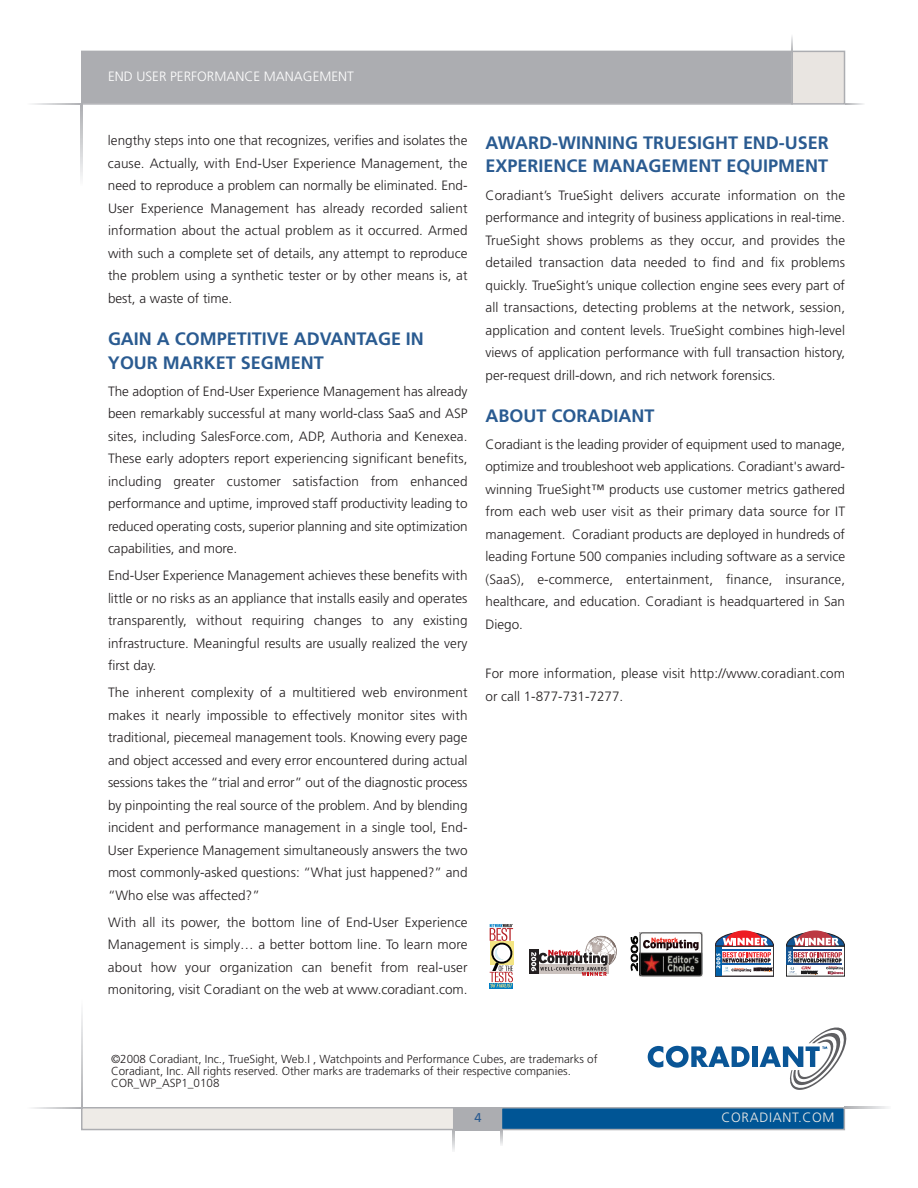
<style>
.page{position:relative;width:918px;height:1188px;background:#fff}
.page>*{position:absolute;margin:0;border:0;box-sizing:border-box;transform-origin:0 0}
.t1{font:700 18px/24px "Frutiger";color:#2a5b91}
.t2{font:300 13.5px/22.5px "Frutiger";color:#231f20;text-align:justify}
.t3{font:300 13.5px "Frutiger";color:#fff}
.t4{font:300 13.5px "Frutiger";letter-spacing:.05em;color:#eeebe7}
.t5{font:12.75px "Frutiger";color:#2a5b91}
.t6{font:300 11.7px/12px "Frutiger";color:#231f20}
</style>
<div class="page">
<div style="left:82px;top:52px;width:709px;height:51px;background:#acadb1"></div>
<div style="left:81px;top:51px;width:712px;height:54px;border:2px solid #acadb1"></div>
<div style="left:793px;top:52px;width:51px;height:51px;background:#e9e5e1"></div>
<div style="left:791px;top:51px;width:54px;height:54px;border:2px solid #acadb1"></div>
<div style="left:502px;top:1108px;width:342px;height:21px;background:#005595"></div>
<div style="left:501px;top:1107px;width:344px;height:23px;border:2px solid #acadb1"></div>
<div style="left:82px;top:1108px;width:371px;height:21px;background:#eeebe7"></div>
<div style="left:81px;top:1107px;width:373px;height:23px;border:2px solid #acadb1"></div>
<div style="left:453px;top:1107px;width:49px;height:23px;background:#acadb1"></div>
<svg style="left:791px;top:36px;width:2px;height:14px"></svg>
<svg style="left:453px;top:1130px;width:1px;height:21px"></svg>
<svg style="left:501px;top:1130px;width:1px;height:15px"></svg>
<svg style="left:81px;top:1011px;width:1px;height:96px"></svg>
<svg style="left:845px;top:1107px;width:43px;height:2px"></svg>
<svg style="left:33px;top:1107px;width:48px;height:1px"></svg>
<svg style="left:81px;top:105px;width:1px;height:73px"></svg>
<svg style="left:845px;top:103px;width:19px;height:2px"></svg>
<svg style="left:32px;top:103px;width:49px;height:2px"></svg>
<div style="left:490px;top:983px;width:23px;height:6px;background:#007ec5"></div>
<svg style="left:490px;top:924px;width:23px;height:64px"></svg>
<div style="left:529px;top:949px;width:9px;height:25px;background:#231f20"></div>
<svg style="left:531px;top:936px;width:86px;height:40px"></svg>
<img style="left:639px;top:932px;width:64px;height:45px">
<div style="left:640px;top:932px;width:62px;height:44px;border:1px solid #565656;border-radius:2px"></div>
<svg style="left:631px;top:932px;width:68px;height:40px"></svg>
<svg style="left:783px;top:929px;width:65px;height:50px"></svg>
<svg style="left:786px;top:930px;width:59px;height:45px"></svg>
<svg style="left:721px;top:948px;width:50px;height:26px"></svg>
<hr style="left:723px;top:950px;width:48px;height:1px;background:#0d5dac">
<svg style="left:715px;top:930px;width:59px;height:16px"></svg>
<div style="left:715px;top:946px;width:6px;height:30px;background:#0161aa"></div>
<svg style="left:717px;top:952px;width:55px;height:21px"></svg>
<div style="left:715px;top:946px;width:59px;height:30px;border:1px solid #363539"></div>
<svg style="left:648px;top:1046px;width:102px;height:22px"></svg>
<div style="left:752px;top:1046px;width:6px;height:21px;background:#095596"></div>
<svg style="left:760px;top:1027px;width:86px;height:63px"></svg>
<p class="t3" style="left:108px;top:71px;width:247px">END USER PERFORMANCE MANAGEMENT</p>
<p class="t2" style="left:108px;top:130px;width:361px">lengthy steps into one that recognizes, verifies and isolates the cause. Actually, with End-User Experience Management, the need to reproduce a problem can normally be eliminated. End-User Experience Management has already recorded salient information about the actual problem as it occurred. Armed with such a complete set of details, any attempt to reproduce the problem using a synthetic tester or by other means is, at best, a waste of time.</p>
<h1 class="t1" style="left:108px;top:328px;width:317px">GAIN A COMPETITIVE ADVANTAGE IN<br>YOUR MARKET SEGMENT</h1>
<p class="t2" style="left:108px;top:381px;width:361px">The adoption of End-User Experience Management has already been remarkably successful at many world-class SaaS and ASP sites, including SalesForce.com, ADP, Authoria and Kenexea.<br>These early adopters report experiencing significant benefits, including greater customer satisfaction from enhanced performance and uptime, improved staff productivity leading to reduced operating costs, superior planning and site optimization capabilities, and more.</p>
<p class="t2" style="left:108px;top:565px;width:361px">End-User Experience Management achieves these benefits with little or no risks as an appliance that installs easily and operates transparently, without requiring changes to any existing infrastructure. Meaningful results are usually realized the very first day.</p>
<p class="t2" style="left:108px;top:682px;width:361px">The inherent complexity of a multitiered web environment makes it nearly impossible to effectively monitor sites with traditional, piecemeal management tools. Knowing every page and object accessed and every error encountered during actual sessions takes the “trial and error” out of the diagnostic process by pinpointing the real source of the problem. And by blending incident and performance management in a single tool, End-User Experience Management simultaneously answers the two most commonly-asked questions: “What just happened?” and “Who else was affected?”</p>
<p class="t2" style="left:108px;top:912px;width:361px">With all its power, the bottom line of End-User Experience Management is simply… a better bottom line. To learn more about how your organization can benefit from real-user monitoring, visit Coradiant on the web at www.coradiant.com.</p>
<h1 class="t1" style="left:486px;top:132px;width:345px">AWARD-WINNING TRUESIGHT END-USER<br>EXPERIENCE MANAGEMENT EQUIPMENT</h1>
<p class="t2" style="left:486px;top:185px;width:361px">Coradiant’s TrueSight delivers accurate information on the performance and integrity of business applications in real-time.<br>TrueSight shows problems as they occur, and provides the detailed transaction data needed to find and fix problems quickly. TrueSight’s unique collection engine sees every part of all transactions, detecting problems at the network, session, application and content levels. TrueSight combines high-level views of application performance with full transaction history, per-request drill-down, and rich network forensics.</p>
<h1 class="t1" style="left:486px;top:405px;width:170px">ABOUT CORADIANT</h1>
<p class="t2" style="left:486px;top:434px;width:361px">Coradiant is the leading provider of equipment used to manage, optimize and troubleshoot web applications. Coradiant's award&shy;winning TrueSight™ products use customer metrics gathered from each web user visit as their primary data source for IT management. Coradiant products are deployed in hundreds of leading Fortune 500 companies including software as a service (SaaS), e-commerce, entertainment, finance, insurance, healthcare, and education. Coradiant is headquartered in San Diego.</p>
<p class="t2" style="left:486px;top:663px;width:361px">For more information, please visit http://www.coradiant.com or call 1-877-731-7277.</p>
<p class="t6" style="left:111px;top:1054px;width:488px">©2008 Coradiant, Inc., TrueSight, Web.I , Watchpoints and Performance Cubes, are trademarks of<br>Coradiant, Inc. All rights reserved. Other marks are trademarks of their respective companies.<br>COR_WP_ASP1_0108</p>
<p class="t5" style="left:475px;top:1113px;width:9px">4</p>
<p class="t4" style="left:721px;top:1112px;width:115px">CORADIANT.COM</p>
</div>
